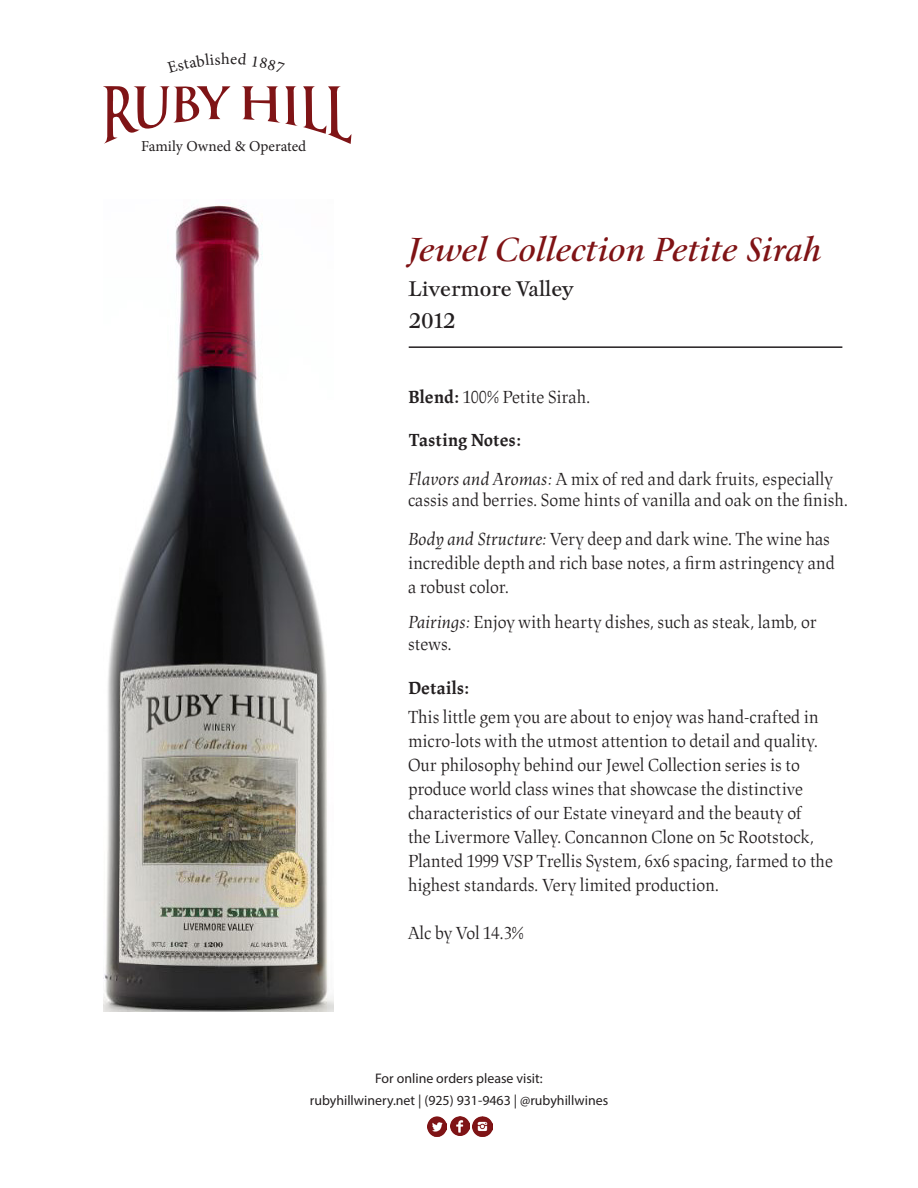
<style>
.page{position:relative;width:918px;height:1188px;background:#fff}
.page>*{position:absolute;margin:0;border:0;box-sizing:border-box;transform-origin:0 0}
.t1{font:italic 33px "Mauritius";color:#7f1315}
.t2{font:21px "Mauritius";color:#231f20}
.t3{font:18px/24px "Lapture Display";color:#231f20}
.t4{font:700 18px "Lapture Display";color:#231f20}
.t5{font:15.3px "Minion Pro";color:#231f20}
.t6{font:13.95px "Myriad Pro";color:#231f20}
.s1{font-weight:700}
.s2{font-style:italic}
</style>
<div class="page">
<img style="left:103px;top:203px;width:230px;height:808px">
<svg style="left:103px;top:86px;width:128px;height:58px"></svg>
<svg style="left:241px;top:86px;width:110px;height:58px"></svg>
<div style="left:162px;top:129px;width:135px;height:29px;background:#fff;border-radius:50%"></div>
<div style="left:161px;top:128px;width:137px;height:31px;border:2px solid #fff;border-radius:50%"></div>
<img style="left:427px;top:1117px;width:19px;height:19px">
<img style="left:473px;top:1116px;width:20px;height:20px">
<img style="left:450px;top:1116px;width:20px;height:20px">
<hr style="left:409px;top:346px;width:433px;height:2px;background:#231f20">
<p class="t5" style="left:141px;top:136px;width:167px">Family Owned &amp; Operated</p>
<p class="t1" style="left:408px;top:228px;width:416px">Jewel Collection Petite Sirah</p>
<p class="t2" style="left:408px;top:276px;width:167px">Livermore Valley</p>
<p class="t2" style="left:409px;top:307px;width:48px">2012</p>
<p class="t3" style="left:408px;top:385px;width:184px"><span class="s1">Blend:</span> 100% Petite Sirah.</p>
<p class="t4" style="left:409px;top:429px;width:114px">Tasting Notes:</p>
<p class="t3" style="left:408px;top:468px;width:441px;line-height:21.6px"><span class="s2">Flavors and Aromas:</span> A mix of red and dark fruits, especially cassis and berries. Some hints of vanilla and oak on the finish.</p>
<p class="t3" style="left:408px;top:527px;width:428px"><span class="s2">Body and Structure:</span> Very deep and dark wine. The wine has incredible depth and rich base notes, a firm astringency and a robust color.</p>
<p class="t3" style="left:408px;top:612px;width:410px;line-height:21.6px"><span class="s2">Pairings:</span> Enjoy with hearty dishes, such as steak, lamb, or stews.</p>
<p class="t4" style="left:408px;top:677px;width:63px">Details:</p>
<p class="t3" style="left:408px;top:705px;width:412px;text-align:justify">This little gem you are about to enjoy was hand-crafted in micro-lots with the utmost attention to detail and quality.<br>Our philosophy behind our Jewel Collection series is to</p>
<p class="t3" style="left:408px;top:777px;width:427px">produce world class wines that showcase the distinctive characteristics of our Estate vineyard and the beauty of<br>the Livermore Valley. Concannon Clone on 5c Rootstock, Planted 1999 VSP Trellis System, 6x6 spacing, farmed to the highest standards. Very limited production.</p>
<p class="t3" style="left:408px;top:921px;width:117px">Alc by Vol 14.3%</p>
<p class="t6" style="left:375px;top:1070px;width:169px">For online orders please visit:</p>
<p class="t6" style="left:310px;top:1092px;width:300px">rubyhillwinery.net | (925) 931-9463 | @rubyhillwines</p>
</div>
